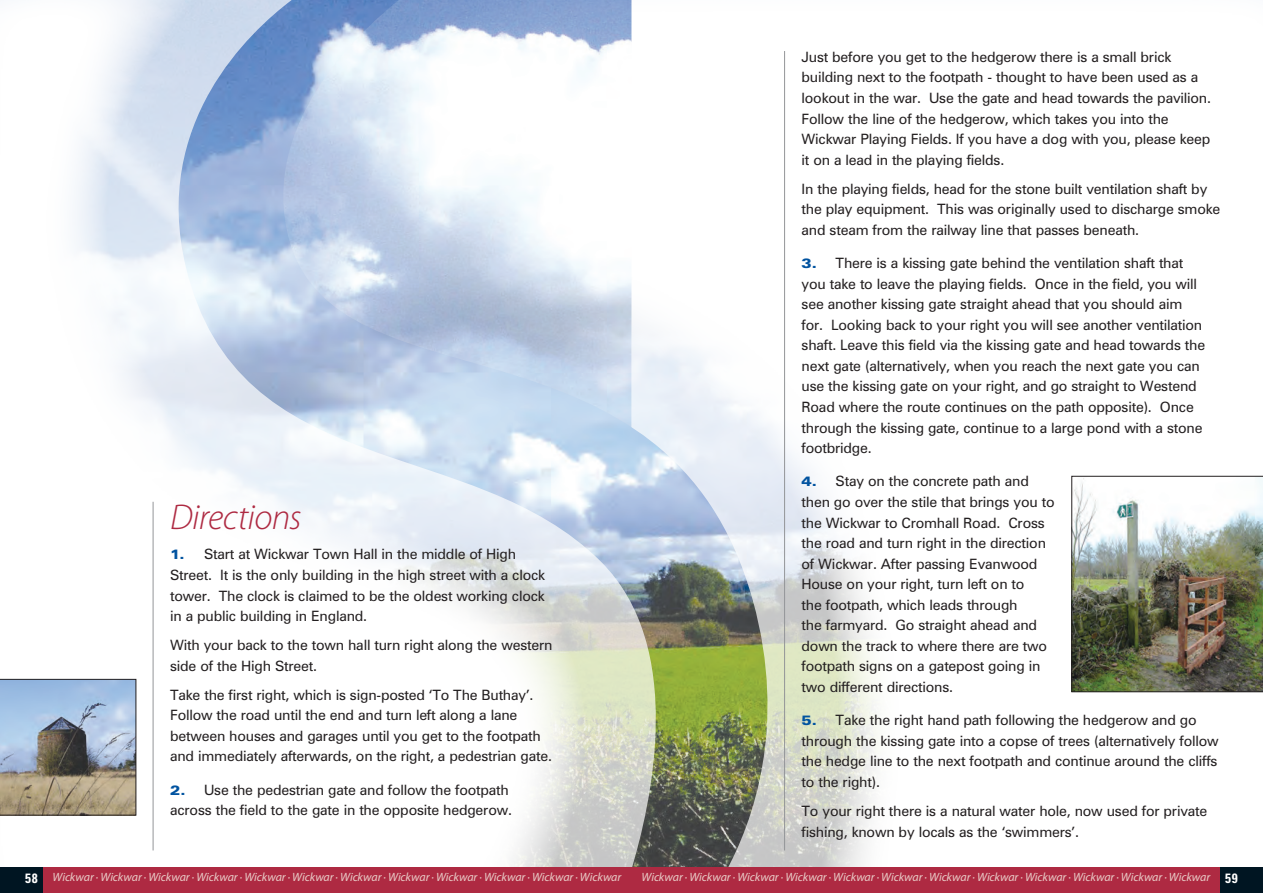
<style>
.page{position:relative;width:1263px;height:893px;background:#fff}
.page>*{position:absolute;margin:0;border:0;box-sizing:border-box;transform-origin:0 0}
.t1{font:italic 300 36px "Myriad Pro";letter-spacing:-.015em;color:#ae2a42}
.Body_Copy{font:14.25px/20.5px "Zurich BT";letter-spacing:-.015em;color:#231f20}
.t2{font:700 condensed 13.5px "Zurich BT";color:#fff}
.t3{font:italic 12px "Myriad Pro";letter-spacing:-.01em;color:#e9ccc7}
.s1{font-weight:900;font-stretch:expanded;font-size:13.5px;color:#0153a0}
</style>
<div class="page">
<svg style="left:0;top:0;width:176px;height:851px"></svg>
<svg style="left:769px;top:382px;width:494px;height:485px"></svg>
<hr style="left:153px;top:502px;width:1px;height:348px;background:#939598">
<svg style="left:0;top:679px;width:136px;height:136px;background:#9aa3aa"></svg>
<div style="left:1220px;top:867px;width:43px;height:26px;background:#001522"></div>
<div style="left:0;top:867px;width:43px;height:26px;background:#001522"></div>
<hr style="left:784px;top:51px;width:1px;height:799px;background:#939598">
<img style="left:1071px;top:476px;width:192px;height:216px">
<img style="left:176px;top:0;width:593px;height:867px">
<div style="left:631px;top:867px;width:589px;height:26px;background:#ae2a42"></div>
<div style="left:43px;top:867px;width:588px;height:26px;background:#ae2a42"></div>
<p class="t1" style="left:170px;top:495px;width:133px">Directions</p>
<p class="Body_Copy" style="left:170px;top:544px;width:377px"><span class="s1">1.</span> Start at Wickwar Town Hall in the middle of High Street. It is the only building in the high street with a clock tower. The clock is claimed to be the oldest working clock in a public building in England.</p>
<p class="Body_Copy" style="left:170px;top:635px;width:384px">With your back to the town hall turn right along the western side of the High Street.</p>
<p class="Body_Copy" style="left:170px;top:684px;width:383px">Take the first right, which is sign-posted ‘To The Buthay’.<br>Follow the road until the end and turn left along a lane between houses and garages until you get to the footpath and immediately afterwards, on the right, a pedestrian gate.</p>
<p class="Body_Copy" style="left:170px;top:779px;width:343px"><span class="s1">2.</span> Use the pedestrian gate and follow the footpath across the field to the gate in the opposite hedgerow.</p>
<p class="Body_Copy" style="left:801px;top:46px;width:411px">Just before you get to the hedgerow there is a small brick building next to the footpath - thought to have been used as a lookout in the war. Use the gate and head towards the pavilion.<br>Follow the line of the hedgerow, which takes you into the Wickwar Playing Fields. If you have a dog with you, please keep it on a lead in the playing fields.</p>
<p class="Body_Copy" style="left:801px;top:178px;width:420px">In the playing fields, head for the stone built ventilation shaft by the play equipment. This was originally used to discharge smoke and steam from the railway line that passes beneath.</p>
<p class="Body_Copy" style="left:801px;top:253px;width:405px"><span class="s1">3.</span> There is a kissing gate behind the ventilation shaft that you take to leave the playing fields. Once in the field, you will see another kissing gate straight ahead that you should aim for. Looking back to your right you will see another ventilation shaft. Leave this field via the kissing gate and head towards the next gate (alternatively, when you reach the next gate you can use the kissing gate on your right, and go straight to Westend Road where the route continues on the path opposite). Once through the kissing gate, continue to a large pond with a stone footbridge.</p>
<p class="Body_Copy" style="left:801px;top:471px;width:254px"><span class="s1">4.</span> Stay on the concrete path and then go over the stile that brings you to the Wickwar to Cromhall Road. Cross the road and turn right in the direction of Wickwar. After passing Evanwood House on your right, turn left on to<br>the footpath, which leads through<br>the farmyard. Go straight ahead and down the track to where there are two footpath signs on a gatepost going in two different directions.</p>
<p class="Body_Copy" style="left:801px;top:710px;width:418px"><span class="s1">5.</span> Take the right hand path following the hedgerow and go through the kissing gate into a copse of trees (alternatively follow the hedge line to the next footpath and continue around the cliffs to the right).</p>
<p class="Body_Copy" style="left:801px;top:800px;width:407px">To your right there is a natural water hole, now used for private fishing, known by locals as the ‘swimmers’.</p>
<p class="t3" style="left:53px;top:869px;width:570px">Wickwar · Wickwar · Wickwar · Wickwar · Wickwar · Wickwar · Wickwar · Wickwar · Wickwar · Wickwar · Wickwar · Wickwar</p>
<p class="t3" style="left:641px;top:869px;width:570px">Wickwar · Wickwar · Wickwar · Wickwar · Wickwar · Wickwar · Wickwar · Wickwar · Wickwar · Wickwar · Wickwar · Wickwar</p>
<p class="t2" style="left:25px;top:869px;width:15px">58</p>
<p class="t2" style="left:1225px;top:869px;width:15px">59</p>
</div>
